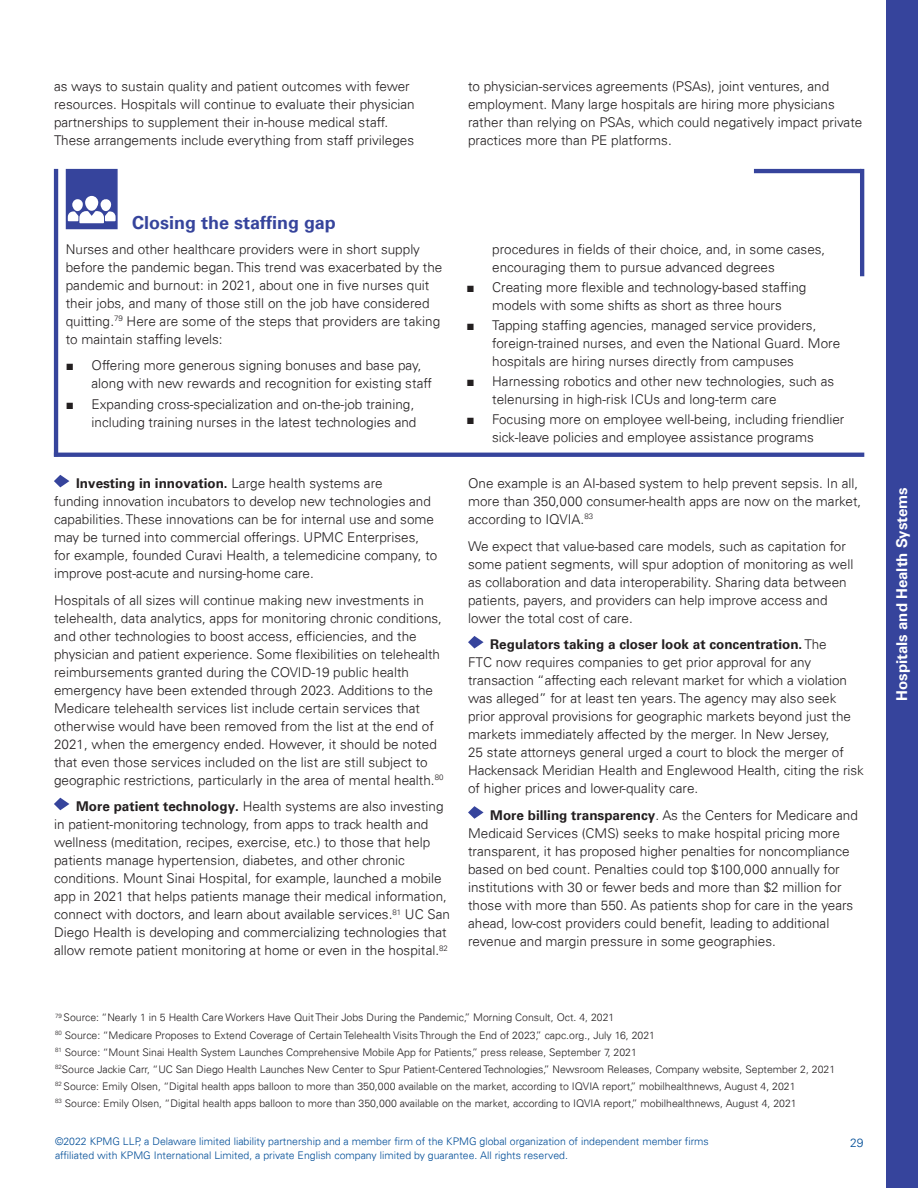
<style>
.page{position:relative;width:918px;height:1188px;background:#fff}
.page>*{position:absolute;margin:0;border:0;box-sizing:border-box;transform-origin:0 0}
.Case_Study_Header_12{font:700 18px "Universfor KPMG";color:#36449c}
.Subhead_14pt_Blue{font:700 15px "Universfor KPMG";color:#fff}
.Bodycopy_9pt{font:300 13.5px/18px "Univers 45";color:#231f20}
.t1{font:300 12px "Univers 45";color:#014d97}
.Source_7pt_Black{font:300 10.5px "Univers 45";color:#231f20}
.t2{font:300 10.5px "Univers 45";color:#014d97}
.s1{font-family:"Arial";font-weight:400}
.s2{font-family:"Univers";font-weight:700}
</style>
<div class="page">
<svg style="left:54px;top:475px;width:15px;height:12px"></svg>
<svg style="left:54px;top:798px;width:15px;height:12px"></svg>
<svg style="left:468px;top:636px;width:16px;height:12px"></svg>
<svg style="left:468px;top:806px;width:16px;height:13px"></svg>
<div style="left:887px;top:0;width:31px;height:1188px;background:#36449c"></div>
<div style="left:66px;top:169px;width:52px;height:60px;background:#36449c;border:2px solid #36449c"></div>
<svg style="left:68px;top:196px;width:48px;height:27px"></svg>
<hr style="left:54px;top:169px;width:4px;height:287px;background:#36449c">
<svg style="left:54px;top:453px;width:810px;height:4px;background:#3a479e"></svg>
<hr style="left:860px;top:169px;width:4px;height:107px;background:#36449c">
<hr style="left:754px;top:169px;width:107px;height:4px;background:#36449c">
<p class="Bodycopy_9pt" style="left:54px;top:77px;width:362px">as ways to sustain quality and patient outcomes with fewer resources. Hospitals will continue to evaluate their physician partnerships to supplement their in-house medical staff.<br>These arrangements include everything from staff privileges</p>
<p class="Bodycopy_9pt" style="left:468px;top:77px;width:396px">to physician-services agreements (PSAs), joint ventures, and employment. Many large hospitals are hiring more physicians rather than relying on PSAs, which could negatively impact private practices more than PE platforms.</p>
<p class="Case_Study_Header_12" style="left:132px;top:212px;width:205px">Closing the staffing gap</p>
<p class="Bodycopy_9pt" style="left:66px;top:240px;width:378px">Nurses and other healthcare providers were in short supply before the pandemic began. This trend was exacerbated by the pandemic and burnout: in 2021, about one in five nurses quit their jobs, and many of those still on the job have considered quitting.<sup>79</sup> Here are some of the steps that providers are taking to maintain staffing levels:</p>
<p class="Bodycopy_9pt" style="left:92px;top:357px;width:342px;text-indent:-26px"><span class="s1">■</span> Offering more generous signing bonuses and base pay, along with new rewards and recognition for existing staff</p>
<p class="Bodycopy_9pt" style="left:66px;top:395px;width:352px;text-align:right"><span class="s1">■</span> Expanding cross-specialization and on-the-job training, including training nurses in the latest technologies and</p>
<p class="Bodycopy_9pt" style="left:54px;top:474px;width:385px;text-indent:22px"><span class="s2">Investing in innovation.</span> Large health systems are<br>funding innovation incubators to develop new technologies and capabilities. These innovations can be for internal use and some may be turned into commercial offerings. UPMC Enterprises, for example, founded Curavi Health, a telemedicine company, to improve post-acute and nursing-home care.</p>
<p class="Bodycopy_9pt" style="left:54px;top:591px;width:391px">Hospitals of all sizes will continue making new investments in telehealth, data analytics, apps for monitoring chronic conditions, and other technologies to boost access, efficiencies, and the physician and patient experience. Some flexibilities on telehealth reimbursements granted during the COVID-19 public health emergency have been extended through 2023. Additions to the Medicare telehealth services list include certain services that otherwise would have been removed from the list at the end of 2021, when the emergency ended. However, it should be noted that even those services included on the list are still subject to geographic restrictions, particularly in the area of mental health.<sup>80</sup></p>
<p class="Bodycopy_9pt" style="left:54px;top:797px;width:397px;text-indent:22px"><span class="s2">More patient technology.</span> Health systems are also investing in patient-monitoring technology, from apps to track health and wellness (meditation, recipes, exercise, etc.) to those that help patients manage hypertension, diabetes, and other chronic conditions. Mount Sinai Hospital, for example, launched a mobile app in 2021 that helps patients manage their medical information, connect with doctors, and learn about available services.<sup>81</sup> UC San Diego Health is developing and commercializing technologies that allow remote patient monitoring at home or even in the hospital.<sup>82</sup></p>
<p class="Bodycopy_9pt" style="left:492px;top:240px;width:335px">procedures in fields of their choice, and, in some cases, encouraging them to pursue advanced degrees</p>
<p class="Bodycopy_9pt" style="left:466px;top:278px;width:342px;text-align:center"><span class="s1">■</span> Creating more flexible and technology-based staffing models with some shifts as short as three hours</p>
<p class="Bodycopy_9pt" style="left:492px;top:316px;width:350px;text-indent:-26px"><span class="s1">■</span> Tapping staffing agencies, managed service providers, foreign-trained nurses, and even the National Guard. More hospitals are hiring nurses directly from campuses</p>
<p class="Bodycopy_9pt" style="left:492px;top:372px;width:343px;text-indent:-26px"><span class="s1">■</span> Harnessing robotics and other new technologies, such as telenursing in high-risk ICUs and long-term care</p>
<p class="Bodycopy_9pt" style="left:466px;top:411px;width:380px;text-align:center"><span class="s1">■</span> Focusing more on employee well-being, including friendlier sick-leave policies and employee assistance programs</p>
<p class="Bodycopy_9pt" style="left:468px;top:474px;width:395px">One example is an AI-based system to help prevent sepsis. In all, more than 350,000 consumer-health apps are now on the market, according to IQVIA.<sup>83</sup></p>
<p class="Bodycopy_9pt" style="left:468px;top:537px;width:387px">We expect that value-based care models, such as capitation for some patient segments, will spur adoption of monitoring as well as collaboration and data interoperability. Sharing data between patients, payers, and providers can help improve access and lower the total cost of care.</p>
<p class="Bodycopy_9pt" style="left:468px;top:635px;width:397px;text-indent:22px"><span class="s2">Regulators taking a closer look at concentration.</span> The<br>FTC now requires companies to get prior approval for any transaction “affecting each relevant market for which a violation was alleged” for at least ten years. The agency may also seek prior approval provisions for geographic markets beyond just the markets immediately affected by the merger. In New Jersey,<br>25 state attorneys general urged a court to block the merger of Hackensack Meridian Health and Englewood Health, citing the risk of higher prices and lower-quality care.</p>
<p class="Bodycopy_9pt" style="left:468px;top:806px;width:391px;text-indent:22px"><span class="s2">More billing transparency</span>. As the Centers for Medicare and Medicaid Services (CMS) seeks to make hospital pricing more transparent, it has proposed higher penalties for noncompliance based on bed count. Penalties could top $100,000 annually for institutions with 30 or fewer beds and more than $2 million for those with more than 550. As patients shop for care in the years ahead, low-cost providers could benefit, leading to additional revenue and margin pressure in some geographies.</p>
<p class="Source_7pt_Black" style="left:55px;top:1011px;width:561px"><sup>79</sup> Source: “Nearly 1 in 5 Health Care Workers Have Quit Their Jobs During the Pandemic,” Morning Consult, Oct. 4, 2021</p>
<p class="Source_7pt_Black" style="left:55px;top:1028px;width:602px"><sup>80</sup> Source: “Medicare Proposes to Extend Coverage of Certain Telehealth Visits Through the End of 2023,” capc.org., July 16, 2021</p>
<p class="Source_7pt_Black" style="left:55px;top:1046px;width:583px"><sup>81</sup> Source: “Mount Sinai Health System Launches Comprehensive Mobile App for Patients,” press release, September 7, 2021</p>
<p class="Source_7pt_Black" style="left:55px;top:1063px;width:782px"><sup>82</sup>Source Jackie Carr, “UC San Diego Health Launches New Center to Spur Patient-Centered Technologies,” Newsroom Releases, Company website, September 2, 2021</p>
<p class="Source_7pt_Black" style="left:55px;top:1080px;width:742px"><sup>82</sup> Source: Emily Olsen, “Digital health apps balloon to more than 350,000 available on the market, according to IQVIA report,” mobilhealthnews, August 4, 2021</p>
<p class="Source_7pt_Black" style="left:55px;top:1097px;width:743px"><sup>83</sup> Source: Emily Olsen, “Digital health apps balloon to more than 350,000 available on the market, according to IQVIA report,” mobilhealthnews, August 4, 2021</p>
<p class="t2" style="left:55px;top:1135px;width:655px">©2022 KPMG LLP, a Delaware limited liability partnership and a member firm of the KPMG global organization of independent member firms</p>
<p class="t1" style="left:850px;top:1135px;width:15px">29</p>
<p class="t2" style="left:55px;top:1149px;width:514px">affiliated with KPMG International Limited, a private English company limited by guarantee. All rights reserved.</p>
<p class="Subhead_14pt_Blue" style="left:893px;top:701px;width:215px;rotate:-90deg">Hospitals and Health Systems</p>
</div>
